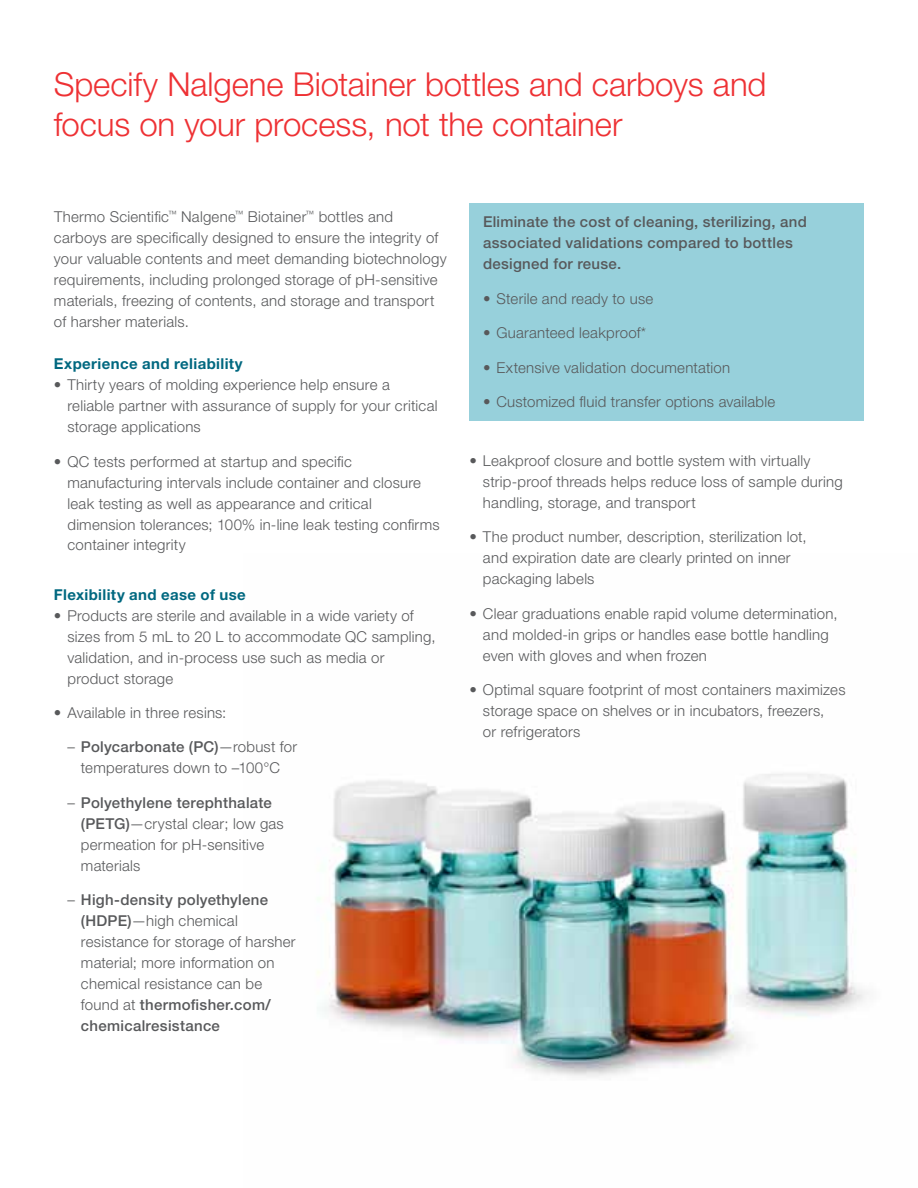
<style>
.page{position:relative;width:918px;height:1188px;background:#fff}
.page>*{position:absolute;margin:0;border:0;box-sizing:border-box;transform-origin:0 0}
.t1{font:300 33px/40.5px "Helvetica Neue LTW1 G";letter-spacing:-.005em;color:#ee3134}
.t2{font:300 15px/21px "Helvetica Neue LTW1 G";letter-spacing:.015em;color:#58595b}
.t3{font:500 15px/21px "Helvetica Neue LTW1 G";letter-spacing:.02em;color:#58595b}
.t4{font:700 15px "Helvetica Neue LTW1 G";letter-spacing:.025em;color:#006880}
.s1{font-weight:500}
</style>
<div class="page">
<img style="left:317px;top:773px;width:551px;height:304px">
<div style="left:470px;top:203px;width:394px;height:218px;background:#97d0db"></div>
<h1 class="t1" style="left:54px;top:63px;width:714px">Specify Nalgene Biotainer bottles and carboys and focus on your process, not the container</h1>
<p class="t2" style="left:54px;top:206px;width:394px">Thermo Scientific<sup>™</sup> Nalgene<sup>™</sup> Biotainer<sup>™</sup> bottles and carboys are specifically designed to ensure the integrity of your valuable contents and meet demanding biotechnology requirements, including prolonged storage of pH-sensitive materials, freezing of contents, and storage and transport of harsher materials.</p>
<p class="t4" style="left:54px;top:354px;width:190px">Experience and reliability</p>
<p class="t2" style="left:67px;top:374px;width:372px;text-indent:-14px">• Thirty years of molding experience help ensure a reliable partner with assurance of supply for your critical storage applications</p>
<p class="t2" style="left:67px;top:451px;width:374px;text-indent:-14px">• QC tests performed at startup and specific manufacturing intervals include container and closure leak testing as well as appearance and critical dimension tolerances; 100% in-line leak testing confirms container integrity</p>
<p class="t4" style="left:54px;top:585px;width:193px">Flexibility and ease of use</p>
<p class="t2" style="left:67px;top:605px;width:370px;text-indent:-14px">• Products are sterile and available in a wide variety of sizes from 5 mL to 20 L to accommodate QC sampling, validation, and in-process use such as media or product storage</p>
<p class="t2" style="left:54px;top:702px;width:174px">• Available in three resins:</p>
<p class="t2" style="left:67px;top:736px;width:231px;text-align:center">– <span class="s1">Polycarbonate (PC)</span>—robust for temperatures down to –100°C</p>
<p class="t2" style="left:81px;top:792px;width:204px;text-indent:-14px">– <span class="s1">Polyethylene terephthalate (PETG)</span>—crystal clear; low gas permeation for pH-sensitive materials</p>
<p class="t2" style="left:81px;top:889px;width:216px;text-indent:-14px">– <span class="s1">High-density polyethylene (HDPE)</span>—high chemical resistance for storage of harsher material; more information on chemical resistance can be found at <span class="s1">thermofisher.com/ chemicalresistance</span></p>
<p class="t3" style="left:483px;top:211px;width:325px">Eliminate the cost of cleaning, sterilizing, and associated validations compared to bottles designed for reuse.</p>
<p class="t2" style="left:483px;top:288px;width:172px">• Sterile and ready to use</p>
<p class="t2" style="left:483px;top:322px;width:165px">• Guaranteed leakproof*</p>
<p class="t2" style="left:483px;top:357px;width:249px">• Extensive validation documentation</p>
<p class="t2" style="left:483px;top:391px;width:294px">• Customized fluid transfer options available</p>
<p class="t2" style="left:483px;top:450px;width:361px;text-indent:-13px">• Leakproof closure and bottle system with virtually strip-proof threads helps reduce loss of sample during handling, storage, and transport</p>
<p class="t2" style="left:483px;top:526px;width:325px;text-indent:-13px">• The product number, description, sterilization lot, and expiration date are clearly printed on inner packaging labels</p>
<p class="t2" style="left:483px;top:603px;width:356px;text-indent:-13px">• Clear graduations enable rapid volume determination, and molded-in grips or handles ease bottle handling even with gloves and when frozen</p>
<p class="t2" style="left:483px;top:679px;width:364px;text-indent:-13px">• Optimal square footprint of most containers maximizes storage space on shelves or in incubators, freezers,<br>or refrigerators</p>
</div>
